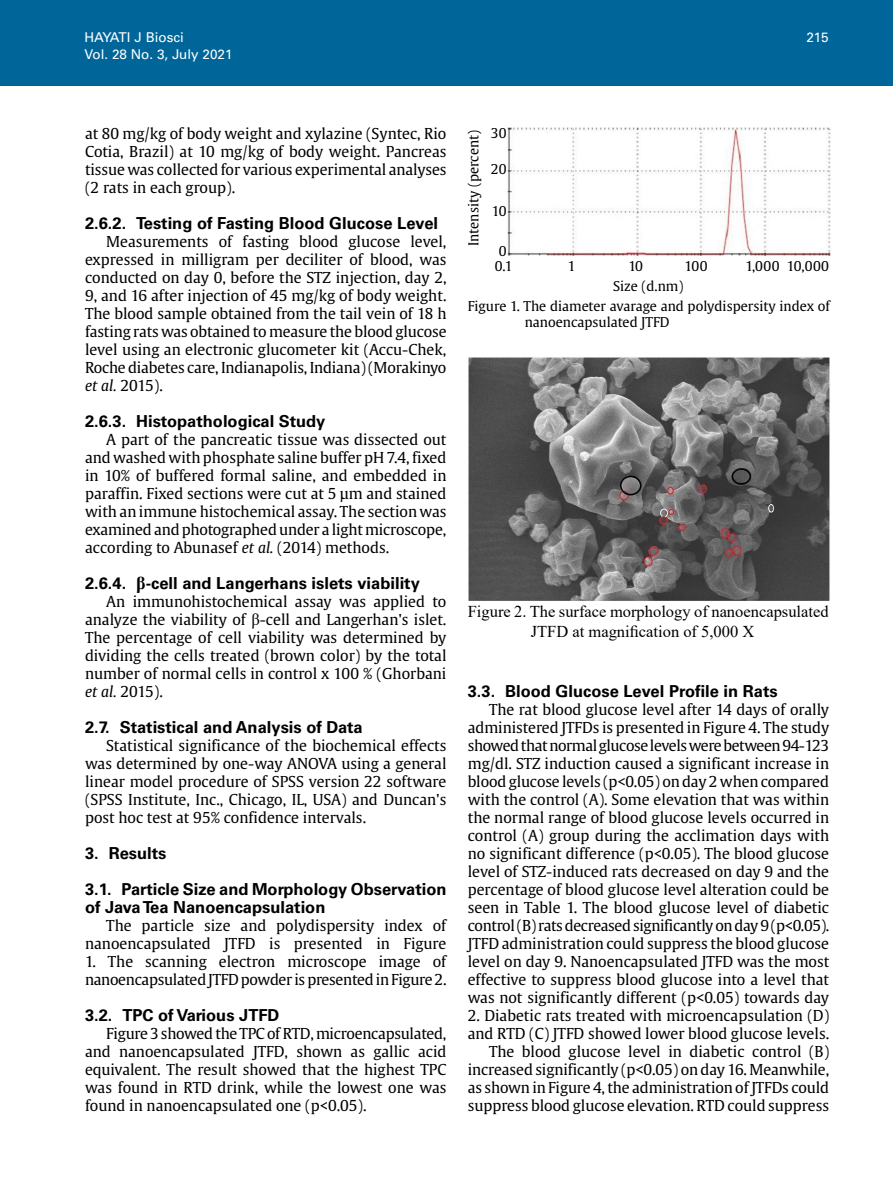
<style>
.page{position:relative;width:893px;height:1191px;background:#fff}
.page>*{position:absolute;margin:0;border:0;box-sizing:border-box;transform-origin:0 0}
.t1{font:700 16.5px/36px "Univers LT Std";color:#000}
.t2{font:16.5px/19.8px "Times New Roman";color:#000}
.t3{font:15px/18px "Gulliver";color:#000;text-align:justify}
.t4{font:15px/18px "Gulliver";letter-spacing:-.02em;color:#000}
.t5{font:13.5px/15px "Gulliver";color:#000}
.t6{font:13.5px "Univers LT Std";color:#fff}
.s1{font-style:italic}
.s2{font-family:"Times New Roman";font-size:18px}
.s3{font-family:"Times New Roman";font-size:16.5px}
</style>
<div class="page">
<div style="left:0;top:0;width:893px;height:85px;background:#069"></div>
<img style="left:507px;top:127px;width:323px;height:129px">
<img style="left:468px;top:357px;width:362px;height:244px">
<p class="t6" style="left:85px;top:30px;width:101px">HAYATI J Biosci</p>
<p class="t6" style="left:806px;top:30px;width:24px">215</p>
<p class="t6" style="left:85px;top:46px;width:150px">Vol. 28 No. 3, July 2021</p>
<p class="t3" style="left:85px;top:124px;width:363px">at 80 mg/kg of body weight and xylazine (Syntec, Rio Cotia, Brazil) at 10 mg/kg of body weight. Pancreas tissue was collected for various experimental analyses (2 rats in each group).</p>
<p class="t1" style="left:85px;top:205px;width:355px">2.6.2. Testing of Fasting Blood Glucose Level</p>
<p class="t3" style="left:85px;top:232px;width:363px;text-indent:21px">Measurements of fasting blood glucose level, expressed in milligram per deciliter of blood, was conducted on day 0, before the STZ injection, day 2, 9, and 16 after injection of 45 mg/kg of body weight.<br>The blood sample obtained from the tail vein of 18 h fasting rats was obtained to measure the blood glucose level using an electronic glucometer kit (Accu-Chek, Roche diabetes care, Indianapolis, Indiana) (Morakinyo <span class="s1">et al.</span> 2015).</p>
<p class="t1" style="left:85px;top:403px;width:242px">2.6.3. Histopathological Study</p>
<p class="t3" style="left:85px;top:430px;width:363px;text-indent:21px">A part of the pancreatic tissue was dissected out and washed with phosphate saline buffer pH 7.4, fixed in 10% of buffered formal saline, and embedded in paraffin. Fixed sections were cut at 5 µm and stained with an immune histochemical assay. The section was examined and photographed under a light microscope, according to Abunasef <span class="s1">et al.</span> (2014) methods.</p>
<p class="t1" style="left:85px;top:565px;width:336px">2.6.4. <span class="s2">β</span>-cell and Langerhans islets viability</p>
<p class="t3" style="left:85px;top:592px;width:363px;text-indent:21px">An immunohistochemical assay was applied to analyze the viability of <span class="s3">β</span>-cell and Langerhan's islet.<br>The percentage of cell viability was determined by dividing the cells treated (brown color) by the total number of normal cells in control x 100 % (Ghorbani <span class="s1">et al.</span> 2015).</p>
<p class="t1" style="left:85px;top:709px;width:279px">2.7. Statistical and Analysis of Data</p>
<p class="t3" style="left:85px;top:736px;width:363px;text-indent:21px">Statistical significance of the biochemical effects was determined by one-way ANOVA using a general linear model procedure of SPSS version 22 software (SPSS Institute, Inc., Chicago, IL, USA) and Duncan's post hoc test at 95% confidence intervals.</p>
<p class="t1" style="left:85px;top:835px;width:363px">3. Results<br>3.1. Particle Size and Morphology Observation</p>
<p class="t1" style="left:85px;top:889px;width:242px">of Java Tea Nanoencapsulation</p>
<p class="t3" style="left:85px;top:916px;width:363px;text-align:right">The particle size and polydispersity index of nanoencapsulated JTFD is presented in Figure</p>
<p class="t4" style="left:85px;top:952px;width:363px">1. The scanning electron microscope image of nanoencapsulated JTFD powder is presented in Figure 2.</p>
<p class="t1" style="left:85px;top:997px;width:196px">3.2. TPC of Various JTFD</p>
<p class="t3" style="left:85px;top:1024px;width:363px;text-indent:21px">Figure 3 showed the TPC of RTD, microencapsulated, and nanoencapsulated JTFD, shown as gallic acid equivalent. The result showed that the highest TPC was found in RTD drink, while the lowest one was found in nanoencapsulated one (p&lt;0.05).</p>
<p class="t5" style="left:466px;top:246px;width:117px;rotate:-90deg">Intensity (percent)</p>
<p class="t5" style="left:491px;top:125px;width:17px">30</p>
<p class="t5" style="left:491px;top:161px;width:17px">20</p>
<p class="t5" style="left:492px;top:203px;width:16px">10</p>
<p class="t5" style="left:495px;top:244px;width:19px">0<br>0.1</p>
<p class="t5" style="left:568px;top:259px;width:9px">1</p>
<p class="t5" style="left:628px;top:259px;width:16px">10</p>
<p class="t5" style="left:685px;top:259px;width:24px">100</p>
<p class="t5" style="left:745px;top:259px;width:85px">1,000 10,000</p>
<p class="t5" style="left:468px;top:276px;width:364px;line-height:20px;text-align:center">Size (d.nm)<br>Figure 1. The diameter avarage and polydispersity index of</p>
<p class="t5" style="left:525px;top:314px;width:146px">nanoencapsulated JTFD</p>
<p class="t2" style="left:531px;top:601px;width:299px;text-indent:-63px">Figure 2. The surface morphology of nanoencapsulated<br>JTFD at magnification of 5,000 X</p>
<p class="t1" style="left:468px;top:673px;width:311px">3.3. Blood Glucose Level Profile in Rats</p>
<p class="t3" style="left:468px;top:700px;width:363px;text-indent:21px">The rat blood glucose level after 14 days of orally administered JTFDs is presented in Figure 4. The study showed that normal glucose levels were between 94-123 mg/dl. STZ induction caused a significant increase in blood glucose levels (p&lt;0.05) on day 2 when compared with the control (A). Some elevation that was within the normal range of blood glucose levels occurred in control (A) group during the acclimation days with no significant difference (p&lt;0.05). The blood glucose level of STZ-induced rats decreased on day 9 and the percentage of blood glucose level alteration could be seen in Table 1. The blood glucose level of diabetic control (B) rats decreased significantly on day 9 (p&lt;0.05).<br>JTFD administration could suppress the blood glucose level on day 9. Nanoencapsulated JTFD was the most effective to suppress blood glucose into a level that was not significantly different (p&lt;0.05) towards day</p>
<p class="t3" style="left:468px;top:1006px;width:363px;text-align:right">2. Diabetic rats treated with microencapsulation (D) and RTD (C) JTFD showed lower blood glucose levels.<br>The blood glucose level in diabetic control (B) increased significantly (p&lt;0.05) on day 16. Meanwhile, as shown in Figure 4, the administration of JTFDs could suppress blood glucose elevation. RTD could suppress</p>
</div>
